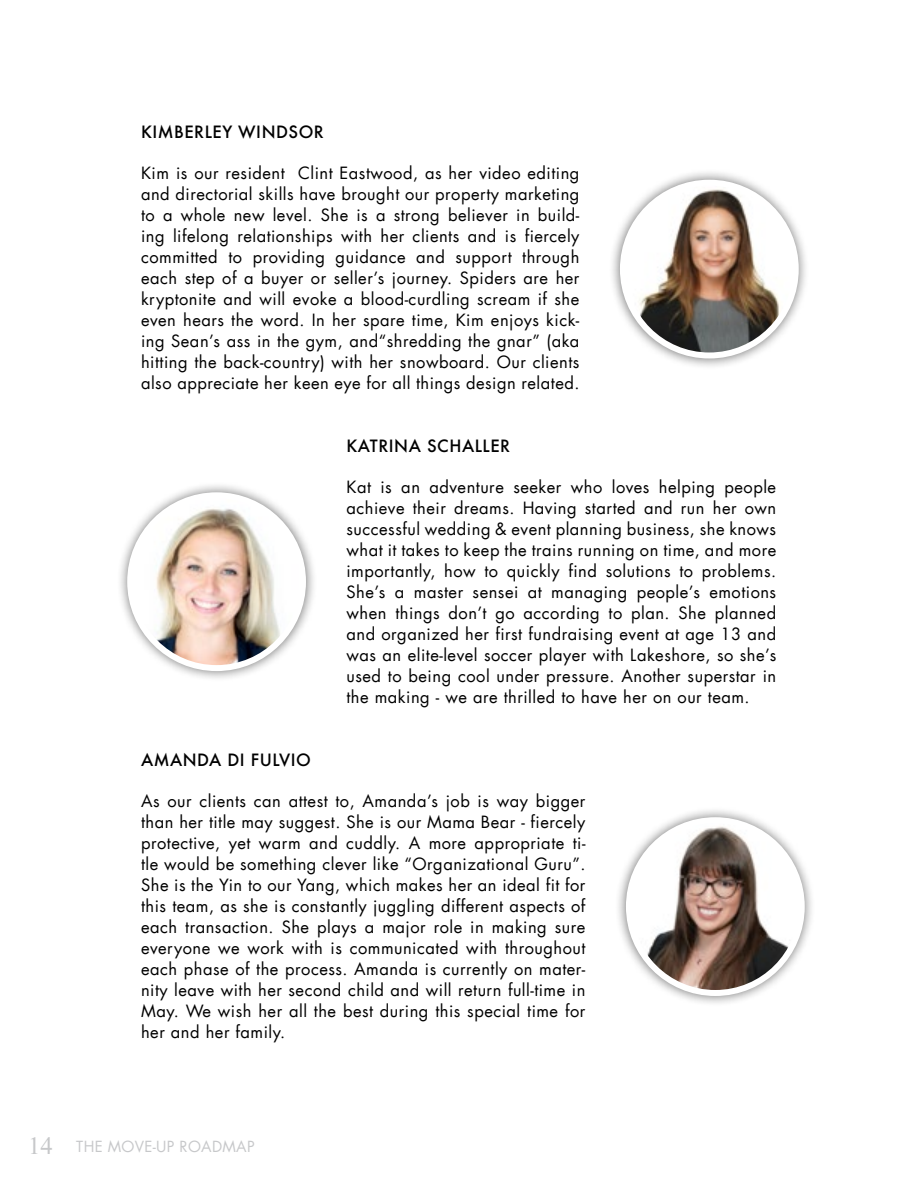
<style>
.page{position:relative;width:918px;height:1188px;background:#fff}
.page>*{position:absolute;margin:0;border:0;box-sizing:border-box;transform-origin:0 0}
.t1{font:16.5px/21px "Futura LT";letter-spacing:.03em;color:#000;text-align:justify}
.t2{font:500 16.5px "Futura";letter-spacing:.03em;color:#000}
.t3{font:15px "Futura LT";letter-spacing:.02em;color:#c7c8ca}
.s1{font-family:"Shonar Bangla";font-size:30px}
</style>
<div class="page">
<div style="left:609px;top:169px;width:201px;height:201px;background:#000;opacity:.55"></div>
<img style="left:623px;top:183px;width:173px;height:172px">
<div style="left:620px;top:180px;width:179px;height:178px;border:6px solid #fff;border-radius:50%"></div>
<div style="left:615px;top:807px;width:201px;height:201px;background:#000;opacity:.55"></div>
<img style="left:629px;top:820px;width:173px;height:173px;border-radius:86px">
<div style="left:626px;top:817px;width:179px;height:179px;border:6px solid #fff;border-radius:50%"></div>
<div style="left:117px;top:482px;width:201px;height:201px;background:#000;opacity:.55"></div>
<img style="left:130px;top:495px;width:173px;height:173px;border-radius:86px">
<div style="left:127px;top:492px;width:179px;height:179px;border:6px solid #fff;border-radius:50%"></div>
<p class="t2" style="left:141px;top:120px;width:184px">KIMBERLEY WINDSOR</p>
<p class="t1" style="left:141px;top:162px;width:440px">Kim is our resident Clint Eastwood, as her video editing and directorial skills have brought our property marketing to a whole new level. She is a strong believer in build&shy;ing lifelong relationships with her clients and is fiercely committed to providing guidance and support through each step of a buyer or seller’s journey. Spiders are her kryptonite and will evoke a blood-curdling scream if she even hears the word. In her spare time, Kim enjoys kick&shy;ing Sean’s ass in the gym, and“shredding the gnar” (aka hitting the back-country) with her snowboard. Our clients also appreciate her keen eye for all things design related.</p>
<p class="t2" style="left:346px;top:434px;width:165px">KATRINA SCHALLER</p>
<p class="t1" style="left:346px;top:477px;width:431px">Kat is an adventure seeker who loves helping people achieve their dreams. Having started and run her own successful wedding &amp; event planning business, she knows what it takes to keep the trains running on time, and more importantly, how to quickly find solutions to problems.<br>She’s a master sensei at managing people’s emotions when things don’t go according to plan. She planned and organized her first fundraising event at age 13 and was an elite-level soccer player with Lakeshore, so she’s used to being cool under pressure. Another superstar in the making - we are thrilled to have her on our team.</p>
<p class="t2" style="left:141px;top:749px;width:171px">AMANDA DI FULVIO</p>
<p class="t1" style="left:141px;top:791px;width:446px">As our clients can attest to, Amanda’s job is way bigger than her title may suggest. She is our Mama Bear - fiercely protective, yet warm and cuddly. A more appropriate ti&shy;tle would be something clever like “Organizational Guru”.<br>She is the Yin to our Yang, which makes her an ideal fit for this team, as she is constantly juggling different aspects of each transaction. She plays a major role in making sure everyone we work with is communicated with throughout each phase of the process. Amanda is currently on mater&shy;nity leave with her second child and will return full-time in May. We wish her all the best during this special time for her and her family.</p>
<p class="t3" style="left:28px;top:1137px;width:228px"><span class="s1">14</span> THE MOVE-UP ROADMAP</p>
</div>
